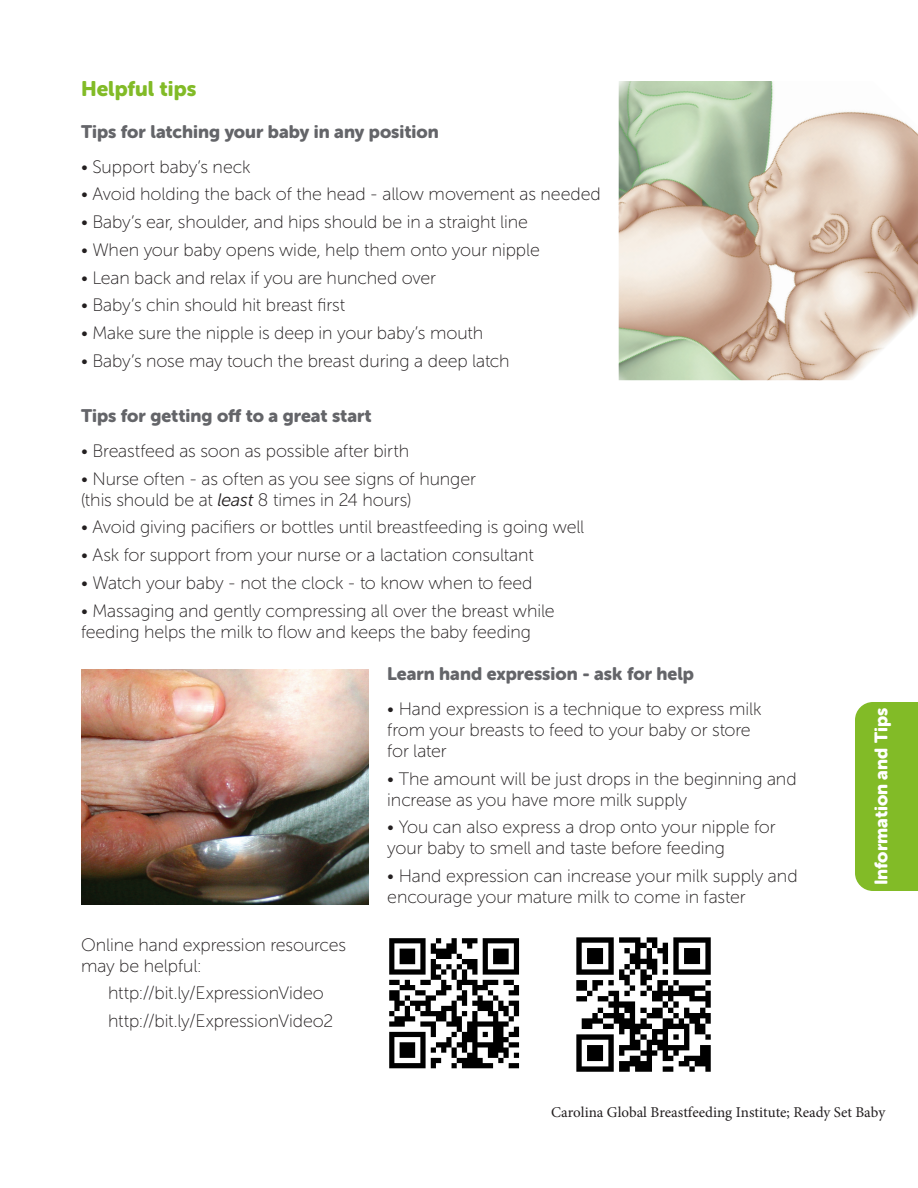
<style>
.page{position:relative;width:918px;height:1188px;background:#fff}
.page>*{position:absolute;margin:0;border:0;box-sizing:border-box;transform-origin:0 0}
.t1{font:21px "Museo Sans Rounded 900";color:#82bb27}
.t2{font:18px/21px "Museo Sans Rounded 100";letter-spacing:-.005em;color:#231f20}
.t3{font:18px "Museo Sans Rounded 900";color:#646569}
.t4{font:18px "Museo Sans Rounded 900";color:#fff}
.t5{font:15px "Minion Pro";color:#231f20}
.s1{font-family:"Museo Sans Rounded 300";font-style:italic}
</style>
<div class="page">
<img style="left:576px;top:937px;width:135px;height:135px">
<div style="left:855px;top:702px;width:63px;height:189px;background:#82bb27"></div>
<img style="left:619px;top:81px;width:299px;height:299px">
<img style="left:81px;top:670px;width:288px;height:234px">
<img style="left:389px;top:938px;width:131px;height:131px">
<p class="t1" style="left:81px;top:77px;width:117px">Helpful tips</p>
<p class="t3" style="left:81px;top:121px;width:359px">Tips for latching your baby in any position</p>
<p class="t2" style="left:81px;top:156px;width:171px">• Support baby’s neck</p>
<p class="t2" style="left:81px;top:184px;width:521px">• Avoid holding the back of the head - allow movement as needed</p>
<p class="t2" style="left:81px;top:212px;width:449px">• Baby’s ear, shoulder, and hips should be in a straight line</p>
<p class="t2" style="left:81px;top:239px;width:460px">• When your baby opens wide, help them onto your nipple</p>
<p class="t2" style="left:81px;top:267px;width:356px">• Lean back and relax if you are hunched over</p>
<p class="t2" style="left:81px;top:295px;width:266px">• Baby’s chin should hit breast first</p>
<p class="t2" style="left:81px;top:323px;width:404px">• Make sure the nipple is deep in your baby’s mouth</p>
<p class="t2" style="left:81px;top:350px;width:430px">• Baby’s nose may touch the breast during a deep latch</p>
<p class="t3" style="left:81px;top:406px;width:292px">Tips for getting off to a great start</p>
<p class="t2" style="left:81px;top:440px;width:330px">• Breastfeed as soon as possible after birth</p>
<p class="t2" style="left:81px;top:468px;width:396px">• Nurse often - as often as you see signs of hunger (this should be at <span class="s1">least</span> 8 times in 24 hours)</p>
<p class="t2" style="left:81px;top:517px;width:505px">• Avoid giving pacifiers or bottles until breastfeeding is going well</p>
<p class="t2" style="left:81px;top:545px;width:454px">• Ask for support from your nurse or a lactation consultant</p>
<p class="t2" style="left:81px;top:573px;width:453px">• Watch your baby - not the clock - to know when to feed</p>
<p class="t2" style="left:81px;top:600px;width:475px">• Massaging and gently compressing all over the breast while feeding helps the milk to flow and keeps the baby feeding</p>
<p class="t2" style="left:81px;top:934px;width:267px">Online hand expression resources may be helpful:</p>
<p class="t2" style="left:108px;top:980px;width:227px;line-height:27.8px">http://bit.ly/ExpressionVideo http://bit.ly/ExpressionVideo2</p>
<p class="t3" style="left:387px;top:664px;width:308px">Learn hand expression - ask for help</p>
<p class="t2" style="left:387px;top:698px;width:376px">• Hand expression is a technique to express milk from your breasts to feed to your baby or store for later</p>
<p class="t2" style="left:387px;top:768px;width:411px">• The amount will be just drops in the beginning and increase as you have more milk supply</p>
<p class="t2" style="left:387px;top:817px;width:390px">• You can also express a drop onto your nipple for your baby to smell and taste before feeding</p>
<p class="t2" style="left:387px;top:866px;width:412px">• Hand expression can increase your milk supply and encourage your mature milk to come in faster</p>
<p class="t4" style="left:871px;top:885px;width:179px;rotate:-90deg">Information and Tips</p>
<p class="t5" style="left:551px;top:1102px;width:336px">Carolina Global Breastfeeding Institute; Ready Set Baby</p>
</div>
